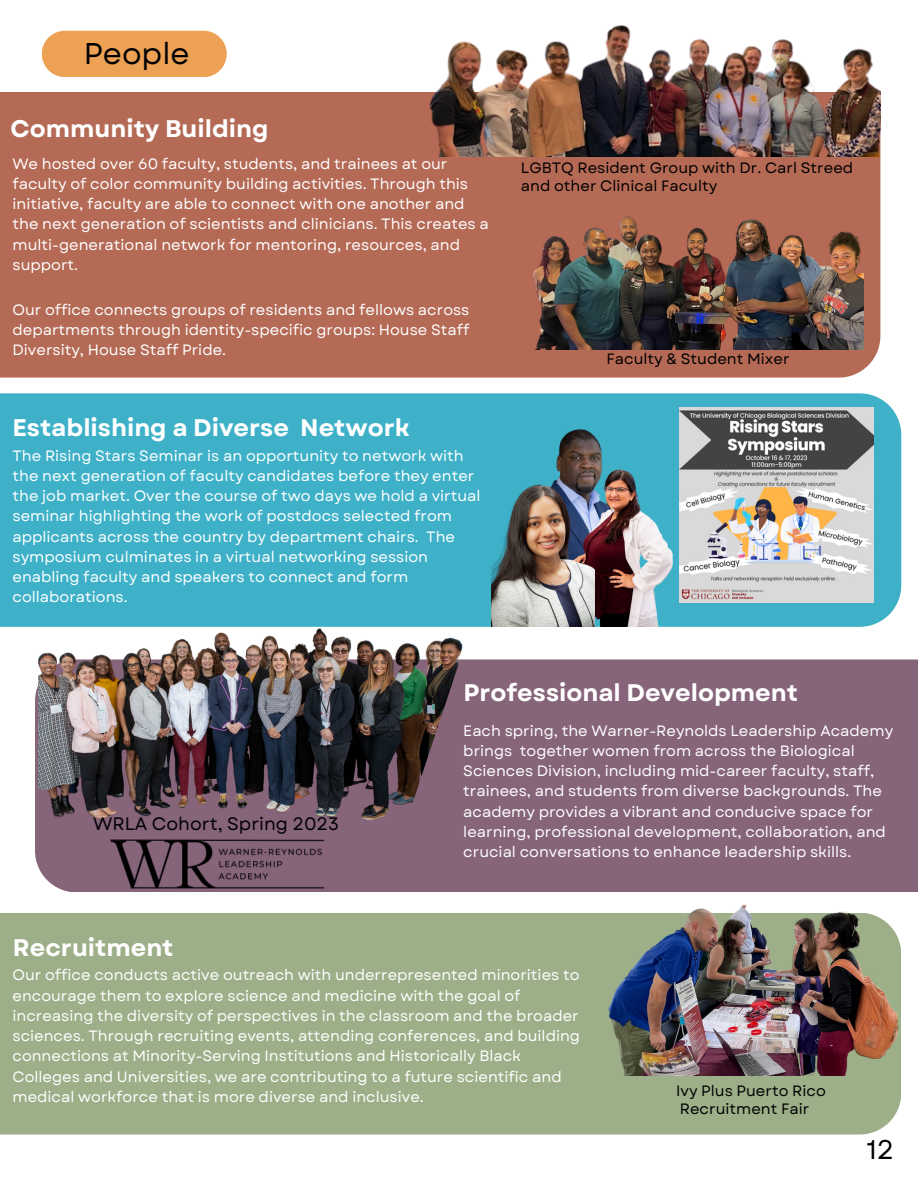
<style>
.page{position:relative;width:918px;height:1188px;background:#fff}
.page>*{position:absolute;margin:0;border:0;box-sizing:border-box;transform-origin:0 0}
.t1{font:30px "Garet";color:#000}
.t2{font:27px "Garet";color:#000}
.t3{font:700 24px "Garet";color:#fff}
.t4{font:18px "Garet";color:#000}
.t5{font:15px/20.2px "Garet";color:#fff}
.t6{font:15px/18px "Garet";color:#000}
</style>
<div class="page">
<div style="left:0;top:92px;width:880px;height:286px;background:#b46a55"></div>
<div style="left:0;top:913px;width:901px;height:222px;background:#9caf88"></div>
<img style="left:397px;top:25px;width:484px;height:132px">
<img style="left:531px;top:196px;width:332px;height:154px">
<img style="left:571px;top:904px;width:330px;height:171px">
<div style="left:35px;top:659px;width:883px;height:233px;background:#86647a"></div>
<img style="left:38px;top:628px;width:446px;height:232px">
<img style="left:92px;top:776px;width:250px;height:178px">
<div style="left:42px;top:31px;width:185px;height:46px;background:#eca154;border-radius:23px"></div>
<div style="left:0;top:393px;width:901px;height:234px;background:#3eb1c8"></div>
<img style="left:679px;top:408px;width:195px;height:194px">
<img style="left:498px;top:411px;width:160px;height:61px">
<img style="left:554px;top:446px;width:121px;height:180px">
<img style="left:491px;top:472px;width:104px;height:155px">
<p class="t1" style="left:84px;top:31px;width:107px">People</p>
<p class="t3" style="left:10px;top:112px;width:260px">Community Building</p>
<p class="t5" style="left:12px;top:153px;width:478px">We hosted over 60 faculty, students, and trainees at our faculty of color community building activities. Through this initiative, faculty are able to connect with one another and the next generation of scientists and clinicians. This creates a multi-generational network for mentoring, resources, and support.</p>
<p class="t5" style="left:12px;top:300px;width:459px;text-align:justify">Our office connects groups of residents and fellows across departments through identity-specific groups: House Staff Diversity, House Staff Pride.</p>
<p class="t3" style="left:12px;top:410px;width:399px">Establishing a Diverse Network</p>
<p class="t5" style="left:12px;top:445px;width:470px">The Rising Stars Seminar is an opportunity to network with the next generation of faculty candidates before they enter the job market. Over the course of two days we hold a virtual seminar highlighting the work of postdocs selected from applicants across the country by department chairs. The symposium culminates in a virtual networking session enabling faculty and speakers to connect and form collaborations.</p>
<h2 class="t6" style="left:521px;top:158px;width:334px">LGBTQ Resident Group with Dr. Carl Streed and other Clinical Faculty</h2>
<p class="t6" style="left:607px;top:350px;width:185px">Faculty &amp; Student Mixer</p>
<p class="t4" style="left:93px;top:811px;width:247px">WRLA Cohort, Spring 2023</p>
<h3 class="t3" style="left:464px;top:676px;width:336px">Professional Development</h3>
<p class="t5" style="left:463px;top:720px;width:431px">Each spring, the Warner-Reynolds Leadership Academy brings together women from across the Biological Sciences Division, including mid-career faculty, staff, trainees, and students from diverse backgrounds. The academy provides a vibrant and conducive space for learning, professional development, collaboration, and crucial conversations to enhance leadership skills.</p>
<p class="t3" style="left:13px;top:930px;width:162px">Recruitment</p>
<p class="t5" style="left:12px;top:965px;width:569px">Our office conducts active outreach with underrepresented minorities to encourage them to explore science and medicine with the goal of increasing the diversity of perspectives in the classroom and the broader sciences. Through recruiting events, attending conferences, and building connections at Minority-Serving Institutions and Historically Black Colleges and Universities, we are contributing to a future scientific and medical workforce that is more diverse and inclusive.</p>
<h2 class="t6" style="left:676px;top:1082px;width:151px">Ivy Plus Puerto Rico</h2>
<p class="t6" style="left:680px;top:1100px;width:131px">Recruitment Fair</p>
<p class="t2" style="left:867px;top:1130px;width:29px">12</p>
</div>
